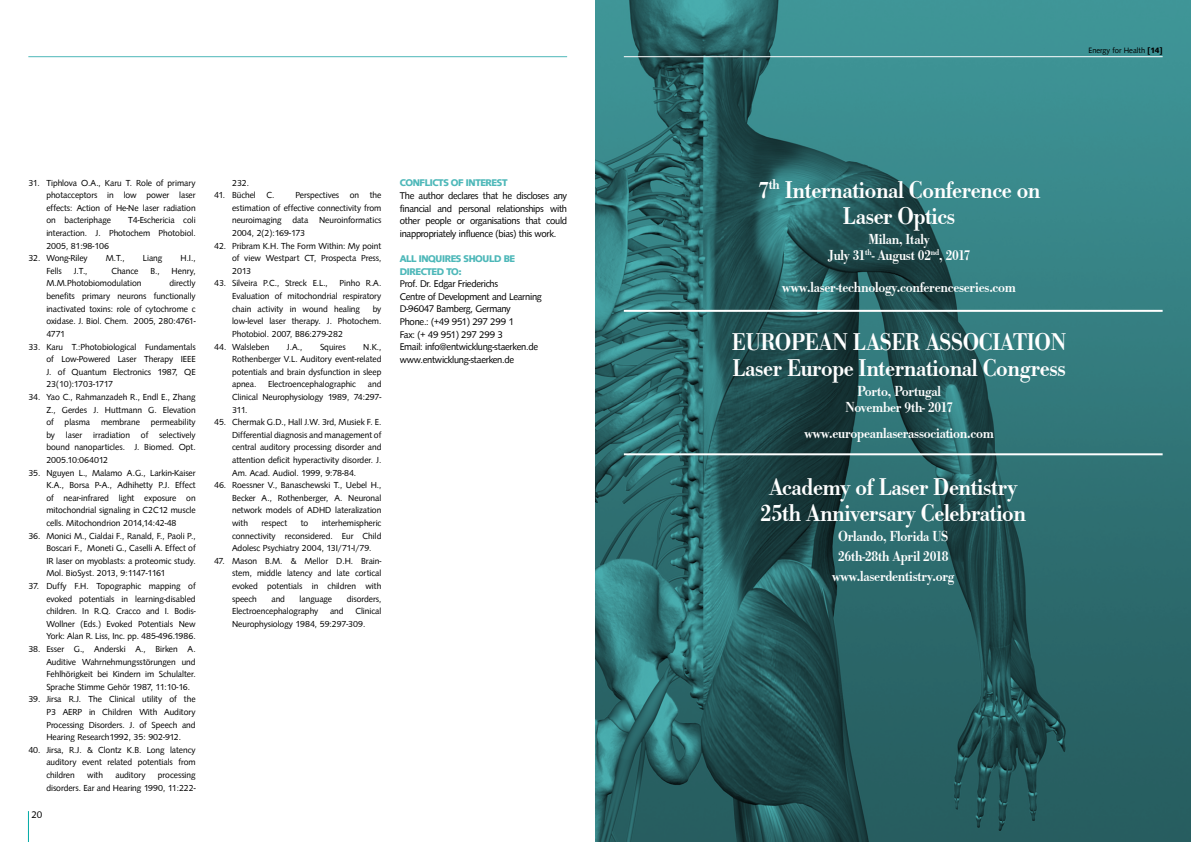
<style>
.page{position:relative;width:1191px;height:842px;background:#fff}
.page>*{position:absolute;margin:0;border:0;box-sizing:border-box;transform-origin:0 0}
.t1{font:500 25px/26px "URW Bodoni T";letter-spacing:-.015em;color:#fff;text-align:center;scale:.9 1}
.t2{font:500 15px/16px "URW Bodoni T";letter-spacing:-.015em;color:#fff;text-align:center;scale:.9 1}
.t3{font:10px/12.6px "Syntax D";letter-spacing:-.025em;color:#000;text-align:justify}
.t4{font:700 10px/12.6px "Syntax D";letter-spacing:-.035em;color:#4eb8b9}
.t5{font:9px/12.6px "Syntax D";color:#000;text-align:justify}
.t6{font:8px "Syntax D";color:#000}
.s1{font-weight:700}
</style>
<div class="page">
<hr style="left:28px;top:57px;width:539px;height:1px;background:#4eb8b9">
<hr style="left:28px;top:811px;width:1px;height:31px;background:#00aaa6">
<svg style="left:595px;top:0;width:596px;height:842px;background:#2d6c6e"></svg>
<hr style="left:624px;top:57px;width:538px;height:1px;background:#fff">
<hr style="left:624px;top:310px;width:538px;height:2px;background:#fff">
<hr style="left:624px;top:453px;width:538px;height:2px;background:#fff">
<p class="t5" style="left:46px;top:176px;width:151px;text-indent:-18px">31. Tiphlova O.A., Karu T. Role of primary photacceptors in low power laser effects: Action of He-Ne laser radiation on bacteriphage</p>
<p class="t5" style="left:46px;top:214px;width:151px;text-indent:82px">T4-Eschericia coli interaction. J. Photochem Photobiol.<br>2005, 81:98-106</p>
<p class="t5" style="left:28px;top:252px;width:61px">32. Wong-Riley</p>
<p class="t5" style="left:106px;top:252px;width:20px">M.T.,</p>
<p class="t5" style="left:143px;top:252px;width:21px">Liang</p>
<p class="t5" style="left:180px;top:252px;width:17px">H.I.,</p>
<p class="t5" style="left:46px;top:265px;width:17px">Fells</p>
<p class="t5" style="left:74px;top:265px;width:15px">J.T.,</p>
<p class="t5" style="left:111px;top:265px;width:29px">Chance</p>
<p class="t5" style="left:150px;top:265px;width:11px">B.,</p>
<p class="t5" style="left:172px;top:265px;width:26px">Henry,</p>
<p class="t5" style="left:46px;top:277px;width:97px">M.M.Photobiomodulation</p>
<p class="t5" style="left:46px;top:277px;width:151px;text-indent:123px">directly benefits primary neurons functionally inactivated toxins: role of cytochrome c oxidase. J. Biol. Chem. 2005, 280:4761- 4771</p>
<p class="t5" style="left:46px;top:340px;width:151px;text-indent:-18px">33. Karu T.:Photobiological Fundamentals of Low-Powered Laser Therapy IEEE J. of Quantum Electronics 1987, QE 23(10):1703-1717</p>
<p class="t5" style="left:46px;top:391px;width:151px;text-indent:-18px">34. Yao C., Rahmanzadeh R., Endl E., Zhang Z., Gerdes J. Huttmann G. Elevation of plasma membrane permeability by laser irradiation of selectively bound nanoparticles. J. Biomed. Opt.<br>2005.10:064012</p>
<p class="t5" style="left:46px;top:466px;width:151px;text-indent:-18px">35. Nguyen L., Malamo A.G., Larkin-Kaiser K.A., Borsa P-A., Adhihetty P.J. Effect of near-infrared light exposure on mitochondrial signaling in C2C12 muscle cells. Mitochondrion 2014,14:42-48</p>
<p class="t5" style="left:46px;top:529px;width:151px;text-indent:-18px">36. Monici M., Cialdai F., Ranald, F., Paoli P., Boscari F., Moneti G., Caselli A. Effect of IR laser on myoblasts: a proteomic study.<br>Mol. BioSyst. 2013, 9:1147-1161</p>
<p class="t5" style="left:46px;top:580px;width:151px;text-indent:-18px">37. Duffy F.H. Topographic mapping of evoked potentials in learning-disabled children. In R.Q. Cracco and I. Bodis-Wollner (Eds.) Evoked Potentials New York: Alan R. Liss, Inc. pp. 485-496.1986.</p>
<p class="t5" style="left:46px;top:643px;width:151px;text-indent:-18px">38. Esser G., Anderski A., Birken A.<br>Auditive Wahrnehmungsstörungen und Fehlhörigkeit bei Kindern im Schulalter.<br>Sprache Stimme Gehör 1987, 11:10-16.</p>
<p class="t5" style="left:46px;top:693px;width:151px;text-indent:-18px">39. Jirsa R.J. The Clinical utility of the P3 AERP in Children With Auditory Processing Disorders. J. of Speech and Hearing Research1992, 35: 902-912.</p>
<p class="t5" style="left:46px;top:743px;width:151px;text-indent:-18px">40. Jirsa, R.J. &amp; Clontz K.B. Long latency auditory event related potentials from children</p>
<p class="t5" style="left:87px;top:769px;width:17px">with</p>
<p class="t5" style="left:115px;top:769px;width:32px">auditory</p>
<p class="t5" style="left:46px;top:769px;width:151px;text-align:right">processing<br>disorders. Ear and Hearing 1990, 11:222-</p>
<p class="t3" style="left:31px;top:808px;width:12px">20</p>
<p class="t5" style="left:232px;top:176px;width:19px">232.</p>
<p class="t5" style="left:214px;top:189px;width:62px">41. Büchel C.</p>
<p class="t5" style="left:232px;top:189px;width:151px;text-indent:63px">Perspectives on the estimation of effective connectivity from neuroimaging data Neuroinformatics 2004, 2(2):169-173</p>
<p class="t5" style="left:232px;top:239px;width:151px;text-indent:-18px">42. Pribram K.H. The Form Within: My point of view Westpart CT, Prospecta Press, 2013</p>
<p class="t5" style="left:214px;top:277px;width:115px">43. Silveira P.C., Streck E.L.,</p>
<p class="t5" style="left:232px;top:277px;width:151px;text-indent:107px">Pinho R.A.<br>Evaluation of mitochondrial respiratory chain activity in wound healing</p>
<p class="t5" style="left:232px;top:302px;width:151px;text-indent:141px">by low-level laser therapy. J. Photochem.<br>Photobiol. 2007, B86:279-282</p>
<p class="t5" style="left:214px;top:340px;width:57px">44. Walsleben</p>
<p class="t5" style="left:287px;top:340px;width:17px">J.A.,</p>
<p class="t5" style="left:320px;top:340px;width:27px">Squires</p>
<p class="t5" style="left:232px;top:340px;width:151px;text-indent:131px">N.K., Rothenberger V.L. Auditory event-related potentials and brain dysfunction in sleep apnea.</p>
<p class="t5" style="left:232px;top:378px;width:151px;text-indent:136px">and Clinical Neurophysiology 1989, 74:297- 311.</p>
<p class="t5" style="left:232px;top:416px;width:151px;text-indent:-18px">45. Chermak G.D., Hall J.W. 3rd, Musiek F. E.<br>Differential diagnosis and management of central auditory processing disorder and attention deficit hyperactivity disorder. J.<br>Am. Acad. Audiol. 1999, 9:78-84.</p>
<p class="t5" style="left:232px;top:479px;width:151px;text-indent:-18px">46. Roessner V., Banaschewski T., Uebel H., Becker A., Rothenberger, A. Neuronal network models of ADHD lateralization with</p>
<p class="t5" style="left:268px;top:378px;width:89px">Electroencephalographic</p>
<p class="t5" style="left:232px;top:517px;width:151px;text-indent:90px">interhemispheric connectivity reconsidered. Eur Child Adolesc Psychiatry 2004, 13I/71-I/79.</p>
<p class="t5" style="left:232px;top:554px;width:151px;text-indent:-18px">47. Mason B.M. &amp; Mellor D.H. Brain&shy;stem, middle latency and late cortical evoked potentials in children with speech</p>
<p class="t5" style="left:261px;top:517px;width:27px">respect</p>
<p class="t5" style="left:301px;top:517px;width:9px">to</p>
<p class="t5" style="left:271px;top:592px;width:15px">and</p>
<p class="t5" style="left:299px;top:592px;width:34px">language</p>
<p class="t5" style="left:347px;top:592px;width:36px">disorders,</p>
<p class="t5" style="left:232px;top:605px;width:88px">Electroencephalography</p>
<p class="t5" style="left:330px;top:605px;width:15px">and</p>
<p class="t5" style="left:232px;top:605px;width:151px;text-indent:123px">Clinical<br>Neurophysiology 1984, 59:297-309.</p>
<p class="t4" style="left:400px;top:177px;width:109px">CONFLICTS OF INTEREST</p>
<p class="t3" style="left:400px;top:189px;width:169px">The author declares that he discloses any financial and personal relationships with other people or organisations that could inappropriately influence (bias) this work.</p>
<p class="t4" style="left:400px;top:252px;width:117px">ALL INQUIRES SHOULD BE<br>DIRECTED TO:</p>
<p class="t3" style="left:400px;top:278px;width:144px;text-align:left">Prof. Dr. Edgar Friederichs<br>Centre of Development and Learning<br>D-96047 Bamberg, Germany<br>Phone.: (+49 951) 297 299 1<br>Fax: (+ 49 951) 297 299 3<br>Email: info@entwicklung-staerken.de www.entwicklung-staerken.de</p>
<p class="t6" style="left:1088px;top:46px;width:75px">Energy for Health <span class="s1">[14]</span></p>
<h1 class="t1" style="left:758px;top:177px;width:315px">7<sup>th</sup> International Conference on<br>Laser Optics</h1>
<h2 class="t2" style="left:828px;top:231px;width:160px">Milan, Italy<br>July 31<sup>th</sup>- August 02<sup>nd</sup>, 2017</h2>
<h2 class="t2" style="left:782px;top:279px;width:261px">www.laser-technology.conferenceseries.com</h2>
<h1 class="t1" style="left:732px;top:329px;width:373px;text-align:left">EUROPEAN LASER ASSOCIATION<br>Laser Europe International Congress</h1>
<h2 class="t2" style="left:845px;top:383px;width:121px">Porto, Portugal<br>November 9th- 2017</h2>
<h2 class="t2" style="left:804px;top:425px;width:212px">www.europeanlaserassociation.com</h2>
<h1 class="t1" style="left:760px;top:474px;width:296px">Academy of Laser Dentistry<br>25th Anniversary Celebration</h1>
<h2 class="t2" style="left:832px;top:526px;width:137px;line-height:20px">Orlando, Florida US<br>26th-28th April 2018 www.laserdentistry.org</h2>
</div>
